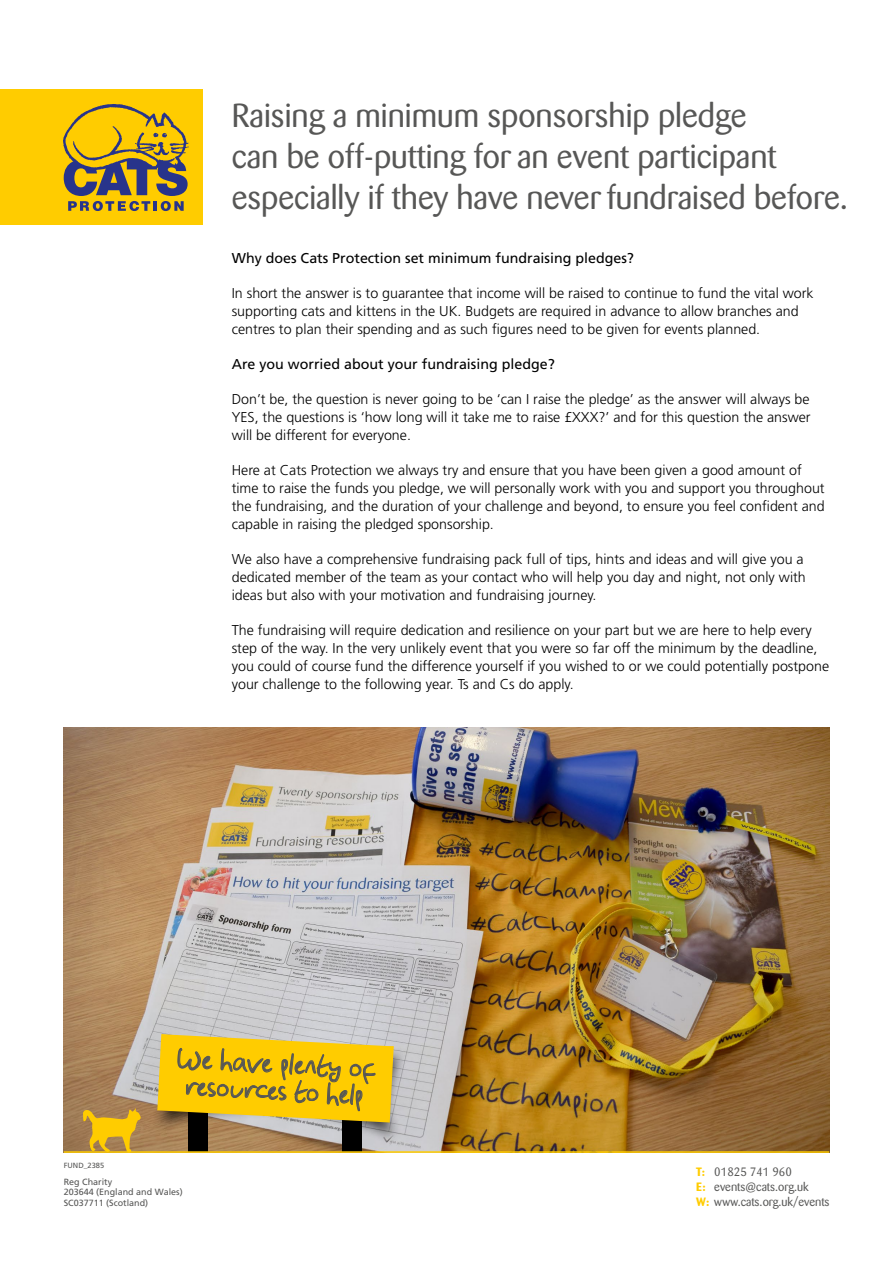
<style>
.page{position:relative;width:893px;height:1263px;background:#fff}
.page>*{position:absolute;margin:0;border:0;box-sizing:border-box;transform-origin:0 0}
.t1{font:33px/40.8px "Barmeno BQ";color:#575756}
.t2{font:22.5px/27px "RH Handwrittingfont 1";color:#575756;text-align:center}
.t3{font:300 14.25px/18px "Frutiger";color:#000}
.t4{font:14.25px "Frutiger";color:#000}
.t5{font:12px/15px "Barmeno BQ";color:#575756}
.t6{font:9px/10.8px "Frutiger";color:#575756}
.t7{font:7.5px "Frutiger";color:#575756}
.s1{font-weight:700;color:#fc0}
</style>
<div class="page">
<img style="left:64px;top:727px;width:765px;height:424px">
<div style="left:0;top:89px;width:203px;height:136px;background:#fc0"></div>
<svg style="left:63px;top:104px;width:126px;height:107px"></svg>
<div style="left:188px;top:1079px;width:20px;height:73px;background:#000"></div>
<div style="left:342px;top:1079px;width:19px;height:73px;background:#000"></div>
<div style="left:151px;top:1035px;width:257px;height:109px;background:#000;opacity:.75"></div>
<svg style="left:157px;top:1032px;width:237px;height:90px;background:#e2bc24"></svg>
<svg style="left:81px;top:1108px;width:60px;height:43px;background:#cda12d"></svg>
<hr style="left:64px;top:1151px;width:765px;height:2px;background:#fc0">
<h1 class="t1" style="left:232px;top:95px;width:618px">Raising a minimum sponsorship pledge<br>can be off-putting for an event participant especially if they have never fundraised before.</h1>
<p class="t4" style="left:232px;top:250px;width:404px">Why does Cats Protection set minimum fundraising pledges?</p>
<p class="t3" style="left:232px;top:284px;width:583px">In short the answer is to guarantee that income will be raised to continue to fund the vital work supporting cats and kittens in the UK. Budgets are required in advance to allow branches and centres to plan their spending and as such figures need to be given for events planned.</p>
<p class="t4" style="left:232px;top:356px;width:325px">Are you worried about your fundraising pledge?</p>
<p class="t3" style="left:232px;top:390px;width:580px;text-align:justify">Don’t be, the question is never going to be ‘can I raise the pledge’ as the answer will always be YES, the questions is ‘how long will it take me to raise £XXX?’ and for this question the answer will be different for everyone.</p>
<p class="t3" style="left:232px;top:461px;width:594px">Here at Cats Protection we always try and ensure that you have been given a good amount of time to raise the funds you pledge, we will personally work with you and support you throughout the fundraising, and the duration of your challenge and beyond, to ensure you feel confident and capable in raising the pledged sponsorship.</p>
<p class="t3" style="left:232px;top:550px;width:576px">We also have a comprehensive fundraising pack full of tips, hints and ideas and will give you a dedicated member of the team as your contact who will help you day and night, not only with ideas but also with your motivation and fundraising journey.</p>
<p class="t3" style="left:232px;top:621px;width:599px">The fundraising will require dedication and resilience on your part but we are here to help every step of the way. In the very unlikely event that you were so far off the minimum by the deadline, you could of course fund the difference yourself if you wished to or we could potentially postpone your challenge to the following year. Ts and Cs do apply.</p>
<p class="t7" style="left:64px;top:1161px;width:42px">FUND_2385</p>
<h2 class="t2" style="left:178px;top:1046px;width:200px;rotate:3deg">We have plenty of resources to help</h2>
<p class="t6" style="left:64px;top:1176px;width:120px">Reg Charity<br>203644 (England and Wales)<br>SC037711 (Scotland)</p>
<p class="t5" style="left:696px;top:1164px;width:135px"><span class="s1">T:</span> 01825 741 960<br><span class="s1">E:</span> events@cats.org.uk<br><span class="s1">W:</span> www.cats.org.uk/events</p>
</div>
